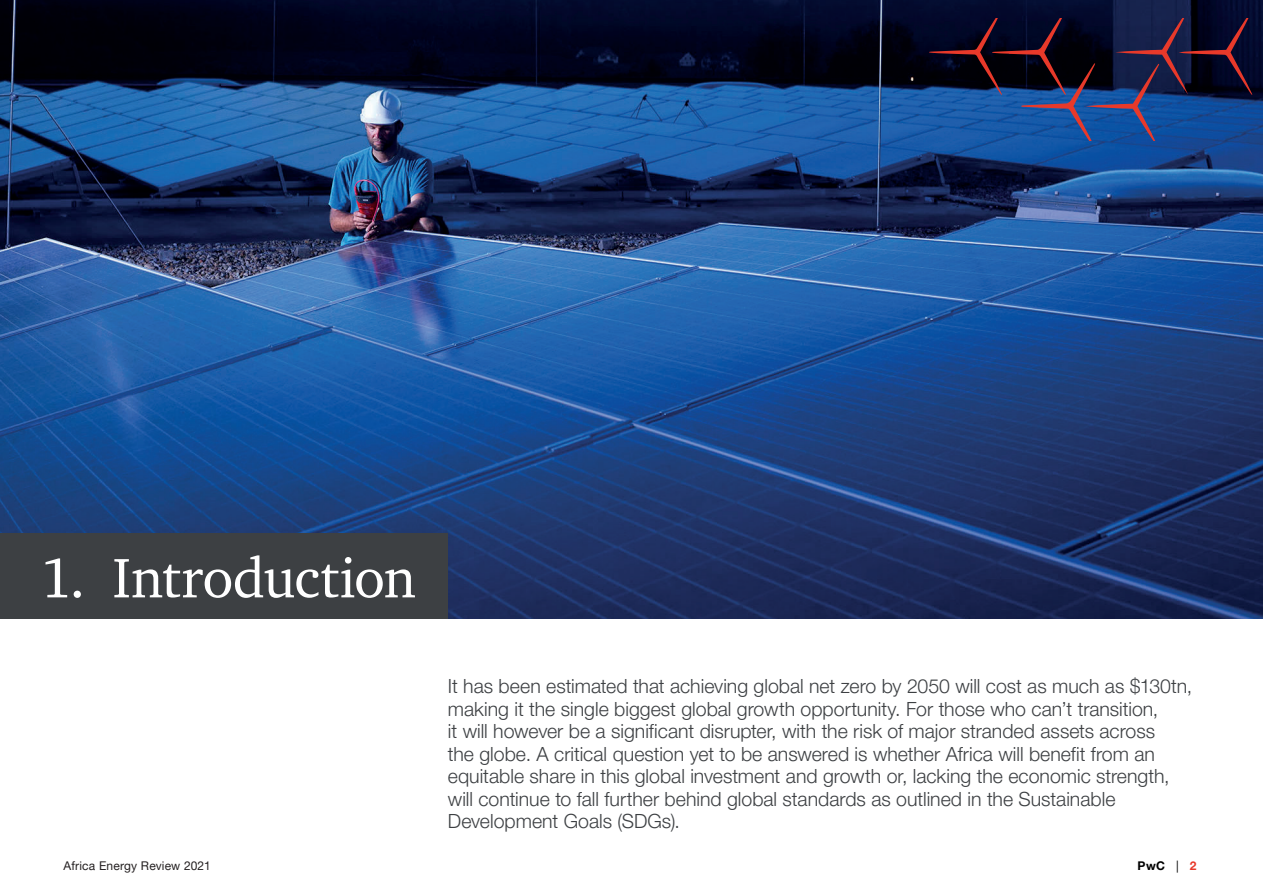
<style>
.page{position:relative;width:1263px;height:893px;background:#fff}
.page>*{position:absolute;margin:0;border:0;box-sizing:border-box;transform-origin:0 0}
.t1{font:57px "ITC Charter Com";letter-spacing:-.01em;color:#fff}
.t2{font:300 19.5px/22.5px "Helvetica Neue LT Pro";color:#3d4043}
.t3{font:12px "Helvetica Neue LT Pro";letter-spacing:.015em;color:#231f20}
.t4{font:700 12px "Helvetica Neue LT Pro";color:#000001}
.s1{font-weight:400}
.s2{color:#e8392a}
</style>
<div class="page">
<img style="left:0;top:0;width:1263px;height:619px">
<svg style="left:929px;top:18px;width:323px;height:122px"></svg>
<div style="left:0;top:534px;width:448px;height:85px;background:#3d4043"></div>
<h1 class="t1" style="left:40px;top:543px;width:377px">1. Introduction</h1>
<p class="t2" style="left:448px;top:674px;width:746px">It has been estimated that achieving global net zero by 2050 will cost as much as $130tn, making it the single biggest global growth opportunity. For those who can’t transition,<br>it will however be a significant disrupter, with the risk of major stranded assets across<br>the globe. A critical question yet to be answered is whether Africa will benefit from an equitable share in this global investment and growth or, lacking the economic strength, will continue to fall further behind global standards as outlined in the Sustainable Development Goals (SDGs).</p>
<p class="t3" style="left:64px;top:858px;width:149px">Africa Energy Review 2021</p>
<p class="t4" style="left:1137px;top:858px;width:60px">PwC <span class="s1">|</span> <span class="s2">2</span></p>
</div>
